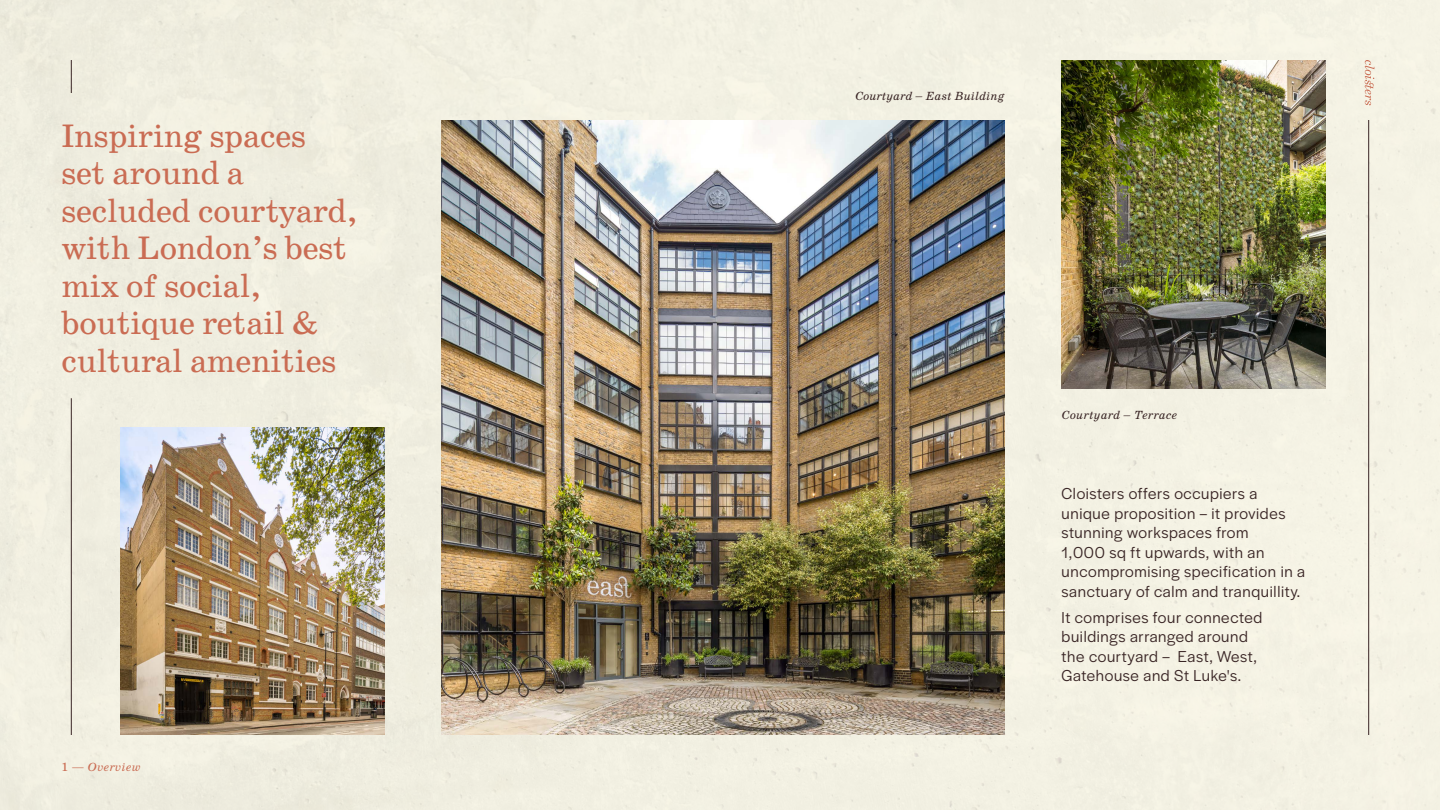
<style>
.page{position:relative;width:1440px;height:810px;background:#f2f0e2}
.page>*{position:absolute;margin:0;border:0;box-sizing:border-box;transform-origin:0 0}
.t1{font:33px/37.5px "School";letter-spacing:-.01em;color:#ca6c53}
.t2{font:16.5px/19.5px "Halyard Display";letter-spacing:.04em;color:#392525}
.t3{font:italic 12px "School";letter-spacing:-.005em;color:#392525}
.t4{font:italic 12px "School";letter-spacing:.01em;color:#ca6c53}
.s1{font-style:normal}
</style>
<div class="page">
<img style="left:1062px;top:60px;width:264px;height:329px">
<img style="left:442px;top:121px;width:562px;height:614px">
<img style="left:120px;top:428px;width:265px;height:307px">
<svg style="left:1365px;top:60px;width:9px;height:45px"></svg>
<hr style="left:1368px;top:120px;width:1px;height:615px;background:#392525">
<hr style="left:71px;top:398px;width:1px;height:337px;background:#392525">
<hr style="left:71px;top:60px;width:1px;height:33px;background:#392525">
<h1 class="t1" style="left:62px;top:117px;width:298px">Inspiring spaces set around a secluded courtyard, with London’s best mix of social, boutique retail &amp; cultural amenities</h1>
<p class="t4" style="left:62px;top:760px;width:81px"><span class="s1">1 —</span> Overview</p>
<p class="t3" style="left:855px;top:89px;width:151px">Courtyard – East Building</p>
<p class="t3" style="left:1062px;top:408px;width:117px">Courtyard – Terrace</p>
<p class="t2" style="left:1062px;top:483px;width:245px">Cloisters offers occupiers a unique proposition – it provides stunning workspaces from<br>1,000 sq ft upwards, with an uncompromising specification in a sanctuary of calm and tranquillity.</p>
<p class="t2" style="left:1062px;top:607px;width:202px">It comprises four connected buildings arranged around the courtyard – East, West,<br>Gatehouse and St Luke's.</p>
</div>
